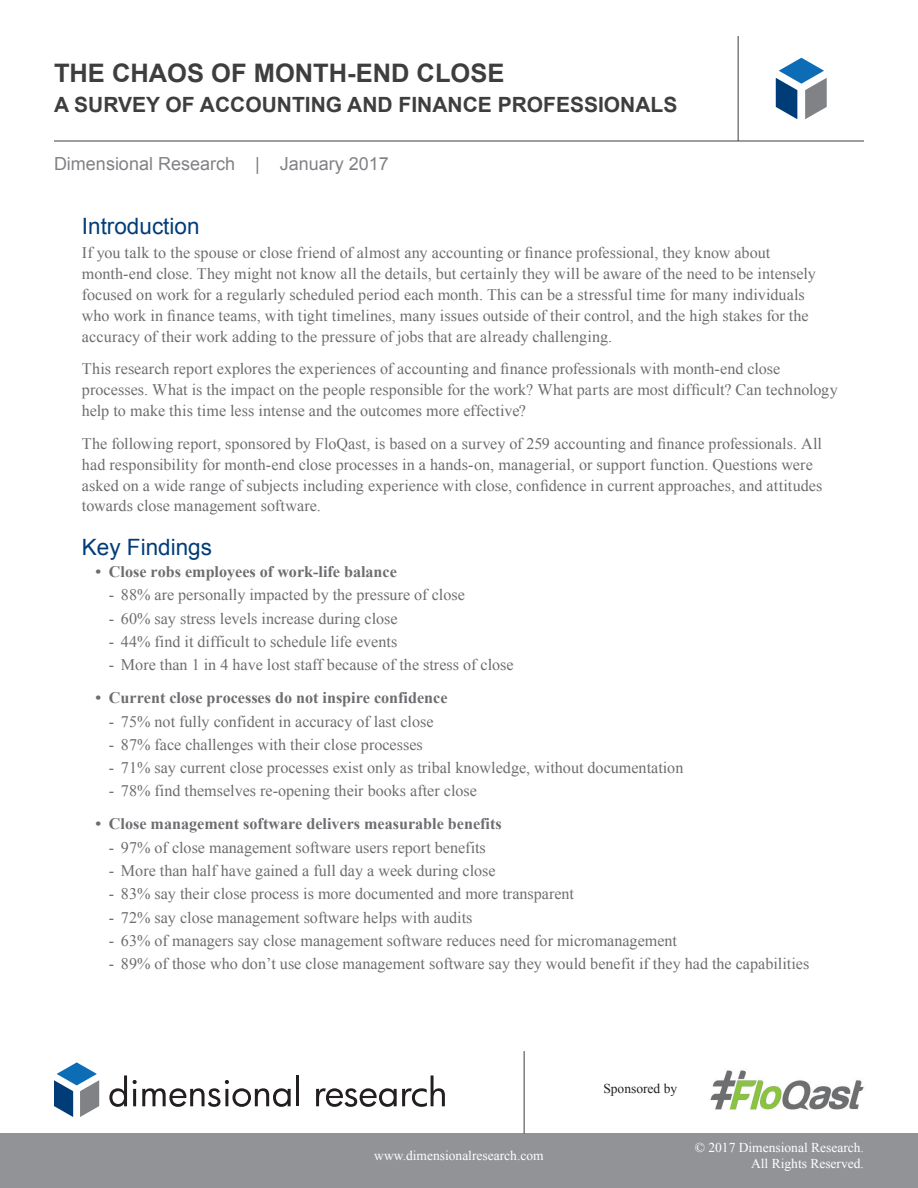
<style>
.page{position:relative;width:918px;height:1188px;background:#fff}
.page>*{position:absolute;margin:0;border:0;box-sizing:border-box;transform-origin:0 0}
.t1{font:700 25.5px "Arial";color:#3e3e3f}
.Subheader{font:22.5px "Arial";color:#003d78}
.t2{font:700 21px "Arial";color:#3e3e3f}
.Title_Subhead{font:18px "Arial";color:#808285}
.Content{font:16.2px/21px "Times New Roman";color:#6c6d70}
.t3{font:700 16.2px "Times New Roman";color:#6c6d70}
.Copyright{font:13.5px "Times New Roman";color:#fff}
.Copyright-2{font:13.5px "Times New Roman";color:#231f20}
.s1{font-style:inherit}
</style>
<div class="page">
<div style="left:0;top:1133px;width:918px;height:55px;background:#919396"></div>
<hr style="left:54px;top:141px;width:810px;height:1px;background:#3e3e3f">
<hr style="left:738px;top:36px;width:1px;height:105px;background:#3e3e3f">
<svg style="left:776px;top:58px;width:51px;height:61px"></svg>
<hr style="left:524px;top:1051px;width:1px;height:83px;background:#3e3e3f">
<svg style="left:54px;top:1062px;width:45px;height:55px"></svg>
<svg style="left:109px;top:1075px;width:18px;height:32px"></svg>
<svg style="left:133px;top:1080px;width:158px;height:27px"></svg>
<hr style="left:296px;top:1075px;width:3px;height:31px;background:#231f20">
<svg style="left:316px;top:1075px;width:129px;height:32px"></svg>
<img style="left:710px;top:1070px;width:154px;height:40px">
<p class="t1" style="left:54px;top:56px;width:452px">THE CHAOS OF MONTH-END CLOSE</p>
<p class="t2" style="left:54px;top:91px;width:625px">A SURVEY OF ACCOUNTING AND FINANCE PROFESSIONALS</p>
<p class="Title_Subhead" style="left:54px;top:152px;width:336px">Dimensional Research | January 2017</p>
<p class="Subheader" style="left:82px;top:211px;width:119px">Introduction</p>
<p class="Content" style="left:82px;top:242px;width:735px">If you talk to the spouse or close friend of almost any accounting or finance professional, they know about month-end close. They might not know all the details, but certainly they will be aware of the need to be intensely focused on work for a regularly scheduled period each month. This can be a stressful time for many individuals who work in finance teams, with tight timelines, many issues outside of their control, and the high stakes for the accuracy of their work adding to the pressure of jobs that are already challenging.</p>
<p class="Content" style="left:82px;top:358px;width:757px">This research report explores the experiences of accounting and finance professionals with month-end close processes. What is the impact on the people responsible for the work? What parts are most difficult? Can technology help to make this time less intense and the outcomes more effective?</p>
<p class="Content" style="left:82px;top:432px;width:742px">The following report, sponsored by FloQast, is based on a survey of 259 accounting and finance professionals. All had responsibility for month-end close processes in a hands-on, managerial, or support function. Questions were asked on a wide range of subjects including experience with close, confidence in current approaches, and attitudes towards close management software.</p>
<p class="Subheader" style="left:82px;top:532px;width:132px">Key Findings</p>
<p class="t3" style="left:95px;top:561px;width:303px">• Close robs employees of work-life balance</p>
<p class="Content" style="left:109px;top:584px;width:357px">- 88% are personally impacted by the pressure of close</p>
<p class="Content" style="left:109px;top:608px;width:290px">- 60% say stress levels increase during close</p>
<p class="Content" style="left:109px;top:631px;width:290px">- 44% find it difficult to schedule life events</p>
<p class="Content" style="left:109px;top:654px;width:406px">- More than 1 in 4 have lost staff because of the stress of close</p>
<p class="t3" style="left:95px;top:687px;width:354px">• Current close processes do not inspire confidence</p>
<p class="Content" style="left:109px;top:710px;width:326px">- 75% not fully confident in accuracy of last close</p>
<p class="Content" style="left:109px;top:734px;width:315px">- 87% face challenges with their close processes</p>
<p class="Content" style="left:109px;top:757px;width:576px">- 71% say current close processes <span class="s1">exist</span> only as tribal knowledge, without documentation</p>
<p class="Content" style="left:109px;top:780px;width:370px">- 78% find themselves re-opening their books after close</p>
<p class="t3" style="left:95px;top:813px;width:408px">• Close management software delivers measurable benefits</p>
<p class="Content" style="left:109px;top:837px;width:378px">- 97% of close management software users report benefits</p>
<p class="Content" style="left:109px;top:860px;width:388px">- More than half have gained a full day a week during close</p>
<p class="Content" style="left:109px;top:883px;width:467px">- 83% say their close process is more documented and more transparent</p>
<p class="Content" style="left:109px;top:906px;width:365px">- 72% say close management software helps with audits</p>
<p class="Content" style="left:109px;top:930px;width:570px">- 63% of managers say close management software reduces need for micromanagement</p>
<p class="Content" style="left:109px;top:953px;width:702px">- 89% of those who don’t use close management software say they would benefit if they had the capabilities</p>
<p class="Copyright" style="left:374px;top:1146px;width:171px">www.dimensionalresearch.com</p>
<p class="Copyright-2" style="left:603px;top:1080px;width:75px">Sponsored by</p>
<p class="Copyright" style="left:695px;top:1138px;width:171px">© 2017 Dimensional Research.</p>
<p class="Copyright" style="left:751px;top:1154px;width:114px">All Rights Reserved.</p>
</div>
